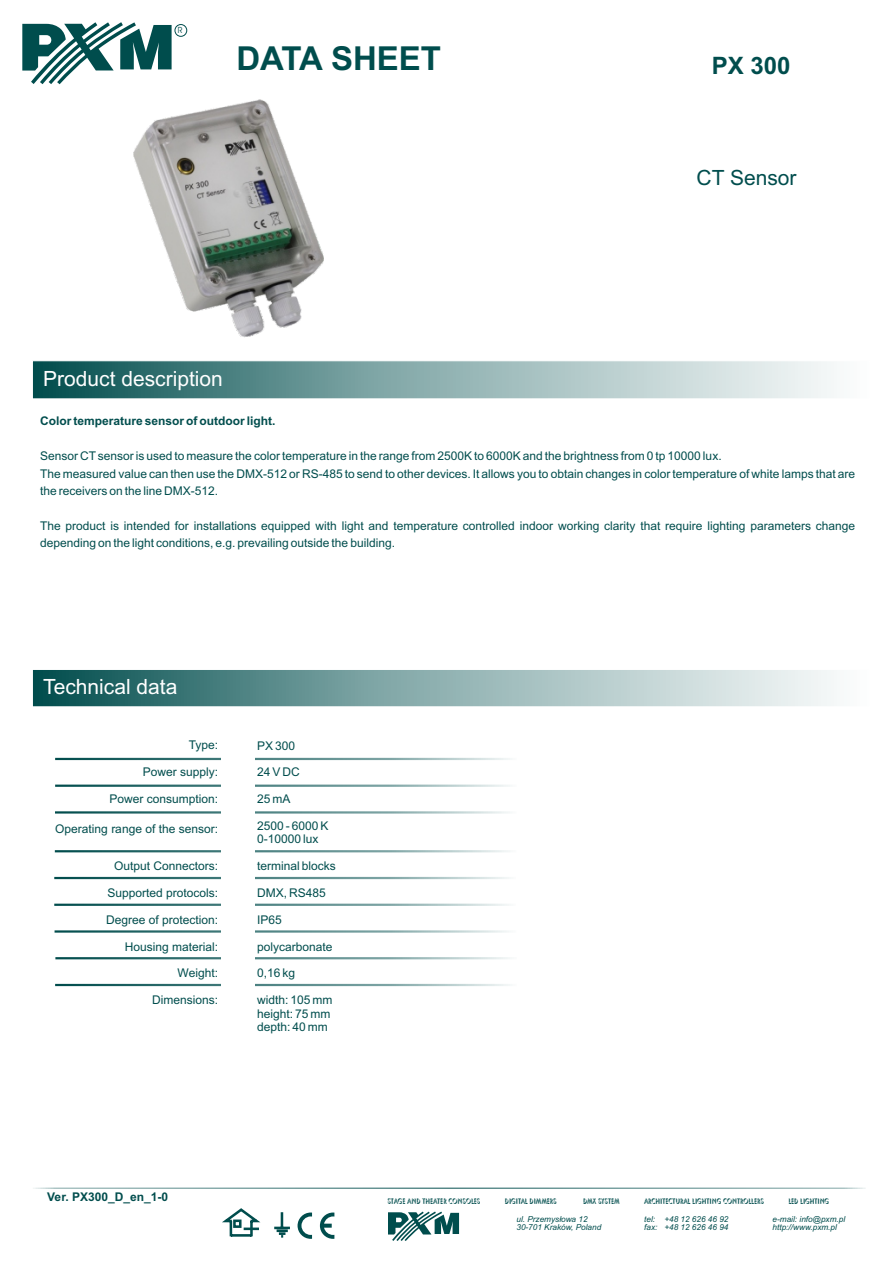
<style>
.page{position:relative;width:893px;height:1263px;background:#fff}
.page>*{position:absolute;margin:0;border:0;box-sizing:border-box;transform-origin:0 0}
.t1{font:700 33px "Arial";color:#004d4d}
.t2{font:700 24px "Arial";color:#004d4d}
.t3{font:21px "Arial";color:#fff}
.t4{font:21px "Arial";color:#004d4d}
.t5{font:12px/17.4px "Arial";color:#004d4d}
.t6{font:700 12px "Arial";color:#004d4d}
.t7{font:8.55px "Avant Garde IT Cby BT";color:#004d4d}
.t8{font:italic 8.25px/8.6px "Arial";color:#004d4d}
.t9{font:7.8px "Umbrella";color:#004d4d;scale:.82 1}
</style>
<div class="page">
<svg style="left:22px;top:22px;width:150px;height:62px"></svg>
<div style="left:175px;top:24px;width:12px;height:13px;border:1px solid #004d4d;border-radius:50%"></div>
<svg style="left:32px;top:360px;width:802px;height:39px;background:#8baeae"></svg>
<div style="left:32px;top:669px;width:837px;height:38px;background:linear-gradient(to right,#0e5656,#fff)"></div>
<div style="left:32px;top:669px;width:838px;height:38px;border:1px solid #fff"></div>
<svg style="left:33px;top:1188px;width:833px;height:1px"></svg>
<svg style="left:55px;top:811px;width:461px;height:2px"></svg>
<svg style="left:55px;top:758px;width:462px;height:2px"></svg>
<svg style="left:55px;top:957px;width:462px;height:2px"></svg>
<svg style="left:55px;top:850px;width:461px;height:2px"></svg>
<svg style="left:54px;top:877px;width:462px;height:2px"></svg>
<svg style="left:55px;top:930px;width:461px;height:3px"></svg>
<svg style="left:55px;top:784px;width:462px;height:3px"></svg>
<svg style="left:54px;top:904px;width:462px;height:2px"></svg>
<svg style="left:55px;top:984px;width:462px;height:2px"></svg>
<div style="left:221px;top:738px;width:34px;height:266px;background:#fff"></div>
<img style="left:133px;top:99px;width:191px;height:239px">
<svg style="left:222px;top:1208px;width:39px;height:29px"></svg>
<div style="left:233px;top:1219px;width:9px;height:9px;border:3px solid #004d4d"></div>
<hr style="left:244px;top:1227px;width:15px;height:3px;background:#004d4d">
<svg style="left:277px;top:1212px;width:11px;height:25px"></svg>
<hr style="left:274px;top:1226px;width:16px;height:3px;background:#004d4d">
<svg style="left:388px;top:1211px;width:71px;height:30px"></svg>
<svg style="left:320px;top:1212px;width:14px;height:27px"></svg>
<svg style="left:298px;top:1212px;width:14px;height:27px"></svg>
<p class="t7" style="left:178px;top:27px;width:6px">R</p>
<h1 class="t1" style="left:236px;top:45px;width:206px">DATA SHEET</h1>
<h3 class="t3" style="left:43px;top:370px;width:181px">Product description</h3>
<h2 class="t2" style="left:712px;top:57px;width:80px">PX 300</h2>
<h3 class="t4" style="left:696px;top:170px;width:101px">CT Sensor</h3>
<p class="t6" style="left:40px;top:417px;width:237px">Color temperature sensor of outdoor light.</p>
<p class="t5" style="left:40px;top:448px;width:817px">Sensor CTsensor is used to measure the color temperature in the range from 2500K to 6000K and the brightness from 0 tp 10000 lux.<br>The measured value can then use the DMX-512 or RS-485 to send to other devices. It allows you to obtain changes in color temperature of white lamps that are the receivers on the line DMX-512.</p>
<p class="t5" style="left:40px;top:518px;width:817px">The product is intended for installations equipped with light and temperature controlled indoor working clarity that require lighting parameters change depending on the light conditions, e.g. prevailing outside the building.</p>
<h3 class="t3" style="left:43px;top:678px;width:136px">Technical data</h3>
<p class="t5" style="left:189px;top:738px;width:31px">Type:</p>
<p class="t5" style="left:143px;top:764px;width:77px">Power supply:</p>
<p class="t5" style="left:109px;top:791px;width:110px">Power consumption:</p>
<p class="t5" style="left:55px;top:821px;width:164px">Operating range of the sensor:</p>
<p class="t5" style="left:114px;top:858px;width:106px">Output Connectors:</p>
<p class="t5" style="left:107px;top:885px;width:112px">Supported protocols:</p>
<p class="t5" style="left:106px;top:912px;width:114px">Degree of protection:</p>
<p class="t5" style="left:125px;top:939px;width:95px">Housing material:</p>
<p class="t5" style="left:178px;top:965px;width:42px">Weight:</p>
<p class="t5" style="left:152px;top:992px;width:68px">Dimensions:</p>
<p class="t5" style="left:257px;top:738px;width:40px">PX 300</p>
<p class="t5" style="left:257px;top:764px;width:44px">24 V DC</p>
<p class="t5" style="left:257px;top:791px;width:35px">25 mA</p>
<p class="t5" style="left:257px;top:820px;width:73px;line-height:13.4px">2500 - 6000 K<br>0-10000 lux</p>
<p class="t5" style="left:257px;top:858px;width:80px">terminal blocks</p>
<p class="t5" style="left:257px;top:885px;width:70px">DMX, RS485</p>
<p class="t5" style="left:257px;top:912px;width:26px">IP65</p>
<p class="t5" style="left:257px;top:939px;width:77px">polycarbonate</p>
<p class="t5" style="left:257px;top:965px;width:40px">0,16 kg</p>
<p class="t5" style="left:257px;top:994px;width:77px;line-height:13.4px">width: 105 mm height: 75 mm depth: 40 mm</p>
<p class="t6" style="left:47px;top:1193px;width:122px">Ver. PX300_D_en_1-0</p>
<p class="t9" style="left:387px;top:1197px;width:115px">STAGE AND THEATER CONSOLES</p>
<p class="t9" style="left:505px;top:1197px;width:65px">DIGITAL DIMMERS</p>
<p class="t9" style="left:583px;top:1197px;width:46px">DMX SYSTEM</p>
<p class="t9" style="left:644px;top:1197px;width:148px">ARCHITECTURAL LIGHTING CONTROLLERS</p>
<p class="t9" style="left:788px;top:1197px;width:51px">LED LIGHTING</p>
<p class="t8" style="left:644px;top:1215px;width:86px">tel: +48 12 626 46 92 fax: +48 12 626 46 94</p>
<p class="t8" style="left:773px;top:1215px;width:74px">e-mail: info@pxm.pl http://www.pxm.pl</p>
<p class="t8" style="left:516px;top:1215px;width:86px">ul. Przemysłowa 12<br>30-701 Kraków, Poland</p>
</div>
